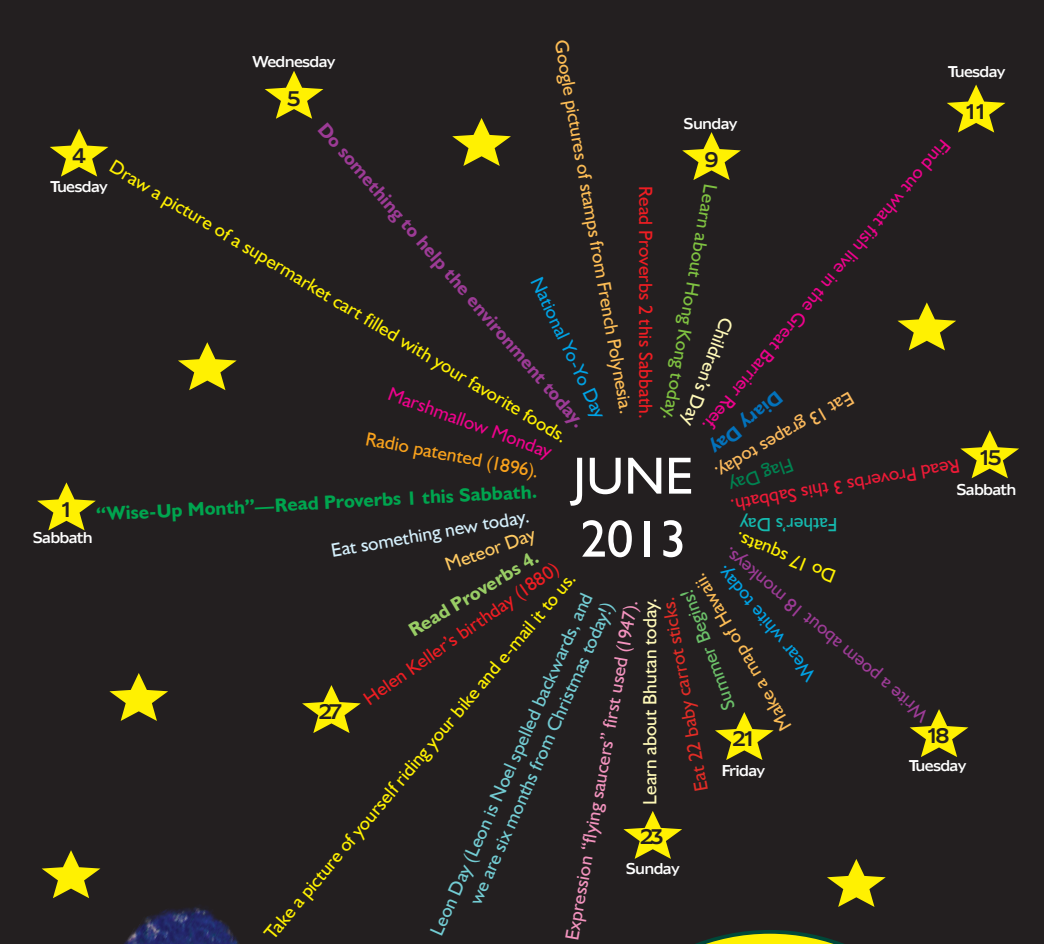
<style>
.page{position:relative;width:1044px;height:944px;background:#231f20}
.page>*{position:absolute;margin:0;border:0;box-sizing:border-box;transform-origin:0 0}
.t1{font:52.5px/63px "Humanist 521 BT";color:#fff}
.t2{font:19.25px "Humanist 521 BT";color:#fff101}
.t3{font:19.25px "Humanist 521 BT";color:#73ccd3}
.t4{font:19.25px "Humanist 521 BT";color:#fcbc55}
.t5{font:19.25px "Humanist 521 BT";color:#ed028c}
.t6{font:19.25px "Humanist 521 BT";color:#ee1d23}
.t7{font:19.25px "Humanist 521 BT";color:#f393be}
.t8{font:700 19.25px "Humanist 521 BT";color:#00a54f}
.t9{font:700 19.25px "Humanist 521 BT";color:#9c3b96}
.t10{font:19.25px "Humanist 521 BT";letter-spacing:.005em;color:#fff9b8}
.t11{font:19.25px "Humanist 521 BT";color:#00a2e4}
.t12{font:19.25px "Humanist 521 BT";color:#ed1a37}
.t13{font:19.25px "Humanist 521 BT";color:#9c3b96}
.t14{font:19.25px "Humanist 521 BT";color:#7fc241}
.t15{font:19.25px "Humanist 521 BT";color:#e12c26}
.t16{font:19.25px "Humanist 521 BT";color:#d4effb}
.t17{font:19.25px "Humanist 521 BT";color:#f9a21c}
.t18{font:19.25px "Humanist 521 BT";color:#fcba5d}
.t19{font:19.25px "Humanist 970 BT Roman C";letter-spacing:-.32em;color:#231f20}
.t20{font:700 19.25px "Humanist 521 BT";color:#99cd65}
.t21{font:19.25px "Humanist 521 BT";color:#6bc069}
.t22{font:19.25px "Humanist 521 BT";letter-spacing:.005em;color:#15baaf}
.t23{font:19.25px "Humanist 521 BT";color:#fec962}
.t24{font:700 19.25px "Humanist 521 BT";color:#0372bb}
.t25{font:19.25px "Humanist 521 BT";color:#008351}
.t26{font:14px "Humanist 970 BT Roman C";letter-spacing:-.1em;color:#fff}
</style>
<div class="page">
<svg style="left:695px;top:930px;width:149px;height:14px"></svg>
<img style="left:100px;top:868px;width:139px;height:76px">
<svg style="left:37px;top:482px;width:59px;height:48px"></svg>
<svg style="left:50px;top:129px;width:58px;height:48px"></svg>
<svg style="left:265px;top:71px;width:58px;height:48px"></svg>
<svg style="left:682px;top:132px;width:59px;height:48px"></svg>
<svg style="left:947px;top:85px;width:58px;height:48px"></svg>
<svg style="left:960px;top:430px;width:59px;height:48px"></svg>
<svg style="left:910px;top:709px;width:58px;height:48px"></svg>
<svg style="left:715px;top:712px;width:59px;height:48px"></svg>
<svg style="left:623px;top:811px;width:59px;height:48px"></svg>
<svg style="left:302px;top:685px;width:59px;height:48px"></svg>
<svg style="left:178px;top:342px;width:59px;height:48px"></svg>
<svg style="left:109px;top:673px;width:59px;height:48px"></svg>
<svg style="left:897px;top:302px;width:59px;height:48px"></svg>
<svg style="left:827px;top:859px;width:59px;height:48px"></svg>
<svg style="left:452px;top:118px;width:59px;height:48px"></svg>
<svg style="left:42px;top:850px;width:58px;height:48px"></svg>
<p class="t4" style="left:573px;top:38px;width:380px;rotate:80deg">Google pictures of stamps from French Polynesia.</p>
<p class="t26" style="left:252px;top:52px;width:85px">Wednesday</p>
<p class="t26" style="left:948px;top:62px;width:60px">Tuesday</p>
<p class="t19" style="left:286px;top:85px;width:18px">5</p>
<p class="t19" style="left:963px;top:99px;width:27px">11</p>
<p class="t26" style="left:683px;top:114px;width:56px">Sunday</p>
<p class="t9" style="left:331px;top:118px;width:397px;rotate:49deg">Do something to help the environment today.</p>
<p class="t5" style="left:956px;top:150px;width:376px;rotate:130deg">Find out what fish live in the Great Barrier Reef.</p>
<p class="t19" style="left:71px;top:143px;width:18px">4</p>
<p class="t19" style="left:704px;top:146px;width:18px">9</p>
<p class="t2" style="left:118px;top:154px;width:532px;rotate:31deg">Draw a picture of a supermarket cart filled with your favorite foods.</p>
<p class="t26" style="left:50px;top:177px;width:60px">Tuesday</p>
<p class="t6" style="left:657px;top:186px;width:234px;rotate:90deg">Read Proverbs 2 this Sabbath.</p>
<p class="t14" style="left:723px;top:187px;width:240px;rotate:100deg">Learn about Hong Kong today.</p>
<p class="t11" style="left:547px;top:273px;width:155px;rotate:65deg">National Yo-Yo Day</p>
<p class="t10" style="left:738px;top:322px;width:115px;rotate:110deg">Children’s Day</p>
<p class="t5" style="left:393px;top:382px;width:174px;rotate:20deg">Marshmallow Monday</p>
<p class="t24" style="left:788px;top:404px;width:89px;rotate:140deg">Diary Day</p>
<p class="t18" style="left:858px;top:406px;width:158px;rotate:150deg">Eat 13 grapes today.</p>
<p class="t17" style="left:368px;top:426px;width:177px;rotate:11deg">Radio patented (1896).</p>
<p class="t19" style="left:977px;top:444px;width:27px">15</p>
<h1 class="t1" style="left:573px;top:443px;width:122px">JUNE<br>2013</h1>
<p class="t25" style="left:797px;top:475px;width:68px;rotate:160deg">Flag Day</p>
<p class="t12" style="left:962px;top:477px;width:234px;rotate:170deg">Read Proverbs 3 this Sabbath.</p>
<p class="t22" style="left:837px;top:536px;width:99px;rotate:-180deg">Father’s Day</p>
<p class="t2" style="left:830px;top:588px;width:108px;rotate:-158deg">Do 17 squats.</p>
<p class="t26" style="left:956px;top:480px;width:62px">Sabbath</p>
<p class="t8" style="left:96px;top:502px;width:443px;rotate:-3deg">“Wise-Up Month”—Read Proverbs 1 this Sabbath.</p>
<p class="t19" style="left:58px;top:497px;width:18px">1</p>
<p class="t16" style="left:329px;top:539px;width:202px;rotate:-10deg">Eat something new today.</p>
<p class="t23" style="left:442px;top:554px;width:96px;rotate:-20deg">Meteor Day</p>
<p class="t26" style="left:32px;top:528px;width:62px">Sabbath</p>
<p class="t13" style="left:918px;top:727px;width:262px;rotate:-140deg">Write a poem about 18 monkeys.</p>
<p class="t20" style="left:404px;top:621px;width:149px;rotate:-31deg">Read Proverbs 4.</p>
<p class="t6" style="left:359px;top:690px;width:235px;rotate:-35deg">Helen Keller’s birthday (1880)</p>
<p class="t11" style="left:803px;top:685px;width:145px;rotate:-130deg">Wear white today.</p>
<p class="t4" style="left:776px;top:735px;width:179px;rotate:-120deg">Make a map of Hawaii.</p>
<p class="t2" style="left:259px;top:929px;width:474px;rotate:-50deg">Take a picture of yourself riding your bike and e-mail it to us.</p>
<p class="t21" style="left:718px;top:713px;width:128px;rotate:-110deg">Summer Begins!</p>
<p class="t3" style="left:425px;top:929px;width:374px;rotate:-66deg">Leon Day (Leon is Noel spelled backwards, and</p>
<p class="t15" style="left:690px;top:793px;width:199px;rotate:-100deg">Eat 22 baby carrot sticks.</p>
<p class="t10" style="left:638px;top:804px;width:208px;rotate:-90deg">Learn about Bhutan today.</p>
<p class="t3" style="left:464px;top:898px;width:330px;rotate:-66deg">we are six months from Christmas today!)</p>
<p class="t7" style="left:560px;top:938px;width:347px;rotate:-80deg">Expression “flying saucers” first used (1947).</p>
<p class="t19" style="left:317px;top:698px;width:27px">27</p>
<p class="t19" style="left:731px;top:725px;width:27px">21</p>
<p class="t19" style="left:925px;top:722px;width:27px">18</p>
<p class="t26" style="left:721px;top:761px;width:46px">Friday</p>
<p class="t26" style="left:908px;top:755px;width:60px">Tuesday</p>
<p class="t19" style="left:639px;top:824px;width:27px">23</p>
<p class="t26" style="left:626px;top:859px;width:56px">Sunday</p>
</div>
